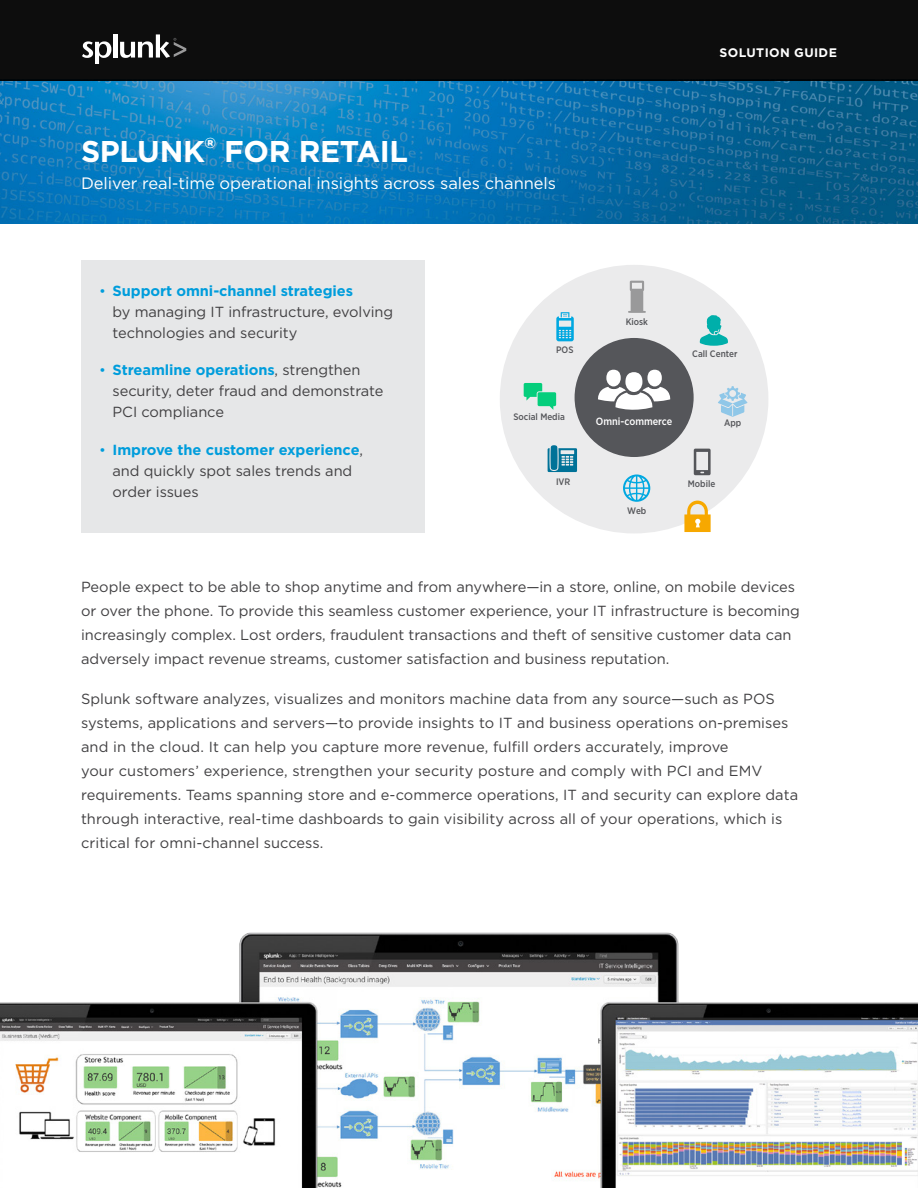
<style>
.page{position:relative;width:918px;height:1188px;background:#fff}
.page>*{position:absolute;margin:0;border:0;box-sizing:border-box;transform-origin:0 0}
.Bold_Header{font:700 30px "Gotham";letter-spacing:-.01em;color:#fff}
.Bold_Header-2{font:16.5px "Gotham";letter-spacing:-.005em;color:#fff}
.Page_1_Body_Text{font:14.7px/24px "Gotham";letter-spacing:-.005em;color:#414042}
.t1{font:700 12.3px "Gotham";letter-spacing:.03em;color:#fff}
.t2{font:500 10.5px "Gotham Narrow";color:#fff}
.t3{font:500 9.3px "Gotham Narrow";color:#55565a}
.s1{font-size:14.25px;color:#009ddc}
.s2{font-weight:700;color:#009ddc}
</style>
<div class="page">
<img style="left:0;top:80px;width:918px;height:144px">
<div style="left:0;top:0;width:918px;height:80px;background:#0d0d0d"></div>
<svg style="left:82px;top:41px;width:29px;height:23px"></svg>
<hr style="left:113px;top:34px;width:4px;height:24px;background:#fff">
<svg style="left:120px;top:34px;width:66px;height:24px"></svg>
<div style="left:81px;top:260px;width:343px;height:272px;background:#e6e7e8"></div>
<img style="left:0;top:932px;width:918px;height:256px">
<div style="left:500px;top:265px;width:268px;height:268px;background:#ebebec;border-radius:50%"></div>
<div style="left:575px;top:338px;width:119px;height:119px;background:#55565a;border-radius:50%"></div>
<svg style="left:699px;top:315px;width:29px;height:31px"></svg>
<svg style="left:718px;top:386px;width:30px;height:31px"></svg>
<svg style="left:524px;top:383px;width:32px;height:27px"></svg>
<svg style="left:684px;top:501px;width:27px;height:31px"></svg>
<svg style="left:694px;top:449px;width:17px;height:26px"></svg>
<svg style="left:623px;top:474px;width:27px;height:28px"></svg>
<div style="left:625px;top:372px;width:17px;height:20px;background:#fff;border-radius:50%"></div>
<div style="left:647px;top:370px;width:15px;height:16px;background:#fff;border-radius:50%"></div>
<svg style="left:598px;top:387px;width:73px;height:23px"></svg>
<div style="left:606px;top:370px;width:15px;height:16px;background:#fff;border-radius:50%"></div>
<svg style="left:556px;top:312px;width:18px;height:29px"></svg>
<svg style="left:548px;top:445px;width:29px;height:27px"></svg>
<svg style="left:630px;top:281px;width:14px;height:10px"></svg>
<div style="left:631px;top:289px;width:12px;height:23px;background:#99999a"></div>
<svg style="left:629px;top:311px;width:16px;height:2px"></svg>
<p class="Bold_Header" style="left:81px;top:131px;width:329px">SPLUNK® FOR RETAIL</p>
<p class="Bold_Header-2" style="left:81px;top:173px;width:477px">Deliver real-time operational insights across sales channels</p>
<p class="t1" style="left:720px;top:44px;width:119px">SOLUTION GUIDE</p>
<p class="Page_1_Body_Text" style="left:113px;top:280px;width:282px;line-height:21px;text-indent:-14px"><span class="s1">•</span> <span class="s2">Support omni-channel strategies<br></span>by managing IT infrastructure, evolving technologies and security</p>
<p class="Page_1_Body_Text" style="left:113px;top:359px;width:272px;line-height:21px;text-indent:-14px"><span class="s1">•</span> <span class="s2">Streamline operations</span>, strengthen security, deter fraud and demonstrate<br>PCI compliance</p>
<p class="Page_1_Body_Text" style="left:113px;top:439px;width:252px;line-height:21px;text-indent:-14px"><span class="s1">•</span> <span class="s2">Improve the customer experience</span>, and quickly spot sales trends and order issues</p>
<p class="t3" style="left:626px;top:316px;width:24px">Kiosk</p>
<p class="t3" style="left:556px;top:344px;width:19px">POS</p>
<p class="t3" style="left:692px;top:348px;width:47px">Call Center</p>
<p class="t3" style="left:513px;top:411px;width:53px">Social Media</p>
<p class="t2" style="left:596px;top:415px;width:78px">Omni-commerce</p>
<p class="t3" style="left:724px;top:417px;width:19px">App</p>
<p class="t3" style="left:556px;top:475px;width:16px">IVR</p>
<p class="t3" style="left:688px;top:478px;width:29px">Mobile</p>
<p class="t3" style="left:627px;top:505px;width:21px">Web</p>
<p class="Page_1_Body_Text" style="left:81px;top:574px;width:720px">People expect to be able to shop anytime and from anywhere—in a store, online, on mobile devices or over the phone. To provide this seamless customer experience, your IT infrastructure is becoming increasingly complex. Lost orders, fraudulent transactions and theft of sensitive customer data can adversely impact revenue streams, customer satisfaction and business reputation.</p>
<p class="Page_1_Body_Text" style="left:81px;top:686px;width:719px">Splunk software analyzes, visualizes and monitors machine data from any source—such as POS systems, applications and servers—to provide insights to IT and business operations on-premises and in the cloud. It can help you capture more revenue, fulfill orders accurately, improve<br>your customers’ experience, strengthen your security posture and comply with PCI and EMV requirements. Teams spanning store and e-commerce operations, IT and security can explore data through interactive, real-time dashboards to gain visibility across all of your operations, which is critical for omni-channel success.</p>
</div>
